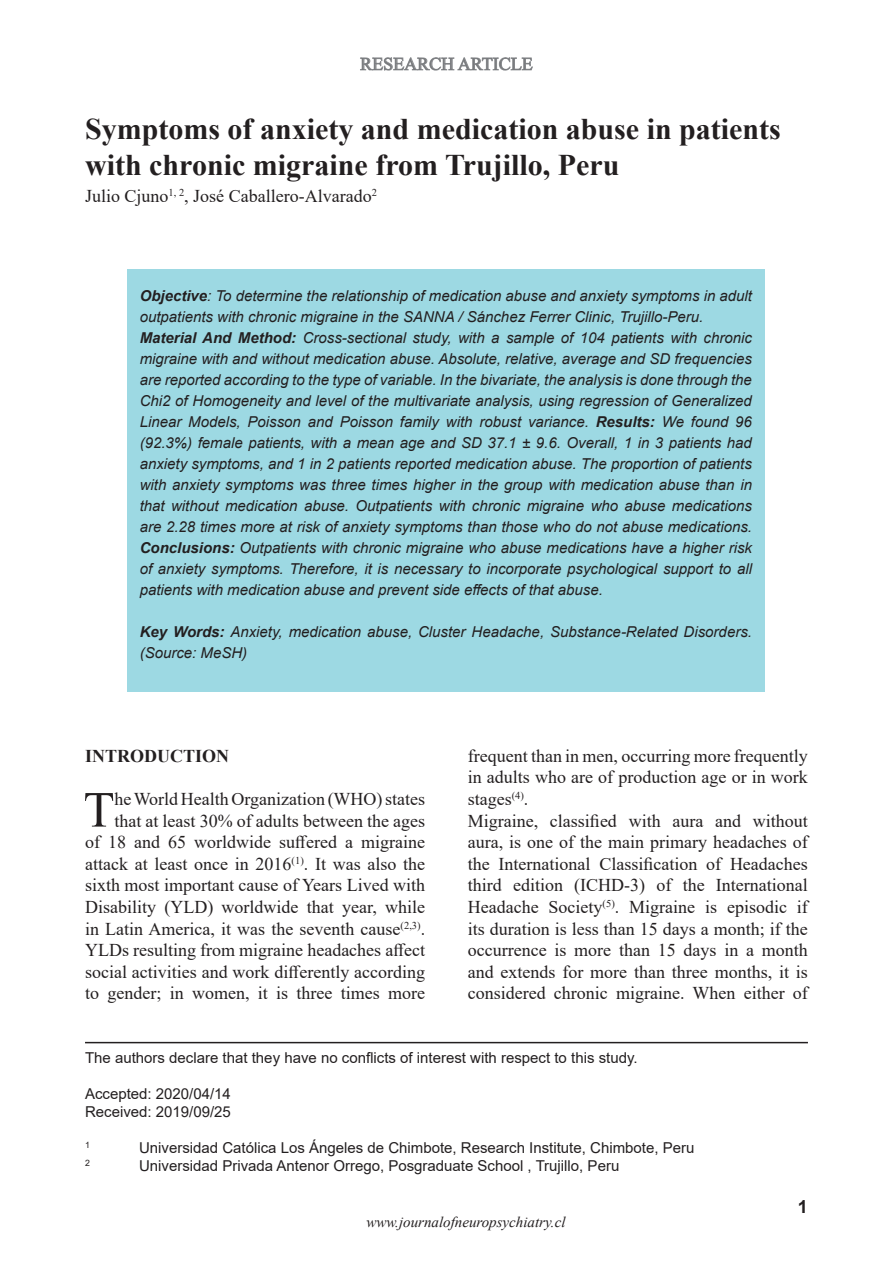
<style>
.page{position:relative;width:893px;height:1263px;background:#fff}
.page>*{position:absolute;margin:0;border:0;box-sizing:border-box;transform-origin:0 0}
.t1{font:50.55px "Times New Roman";color:#231f20}
.t2{font:700 30px/36px "Times New Roman";color:#231f20}
.t3{font:18px/21.6px "Times New Roman";color:#231f20;text-align:justify}
.t4{font:18px "Times New Roman";color:#76787b}
.t5{font:700 18px "Times New Roman";color:#231f20}
.t6{font:700 18px "Arial";color:#231f20}
.t7{font:italic 15px/21px "Arial";color:#231f20}
.t8{font:15px "Arial";color:#231f20}
.t9{font:italic 15px "Times New Roman";color:#231f20}
.t10{font:8.7px "Arial";color:#231f20}
.s1{font-weight:700}
</style>
<div class="page">
<div style="left:127px;top:269px;width:638px;height:422px;background:#9dd9e3"></div>
<hr style="left:85px;top:1042px;width:723px;height:1px;background:#231f20">
<svg style="left:360px;top:57px;width:173px;height:14px"></svg>
<p class="t4" style="left:360px;top:51px;width:174px">RESEARCH ARTICLE</p>
<p class="t2" style="left:85px;top:110px;width:697px">Symptoms of anxiety and medication abuse in patients with chronic migraine from Trujillo, Peru</p>
<p class="t3" style="left:85px;top:184px;width:293px">Julio Cjuno<sup>1,</sup> <sup>2</sup>, José Caballero-Alvarado<sup>2</sup></p>
<p class="t7" style="left:140px;top:285px;width:614px"><span class="s1">Objective</span>: To determine the relationship of medication abuse and anxiety symptoms in adult outpatients with chronic migraine in the SANNA / Sánchez Ferrer Clinic, Trujillo-Peru.</p>
<p class="t7" style="left:140px;top:327px;width:614px;text-align:justify"><span class="s1">Material And Method:</span> Cross-sectional study, with a sample of 104 patients with chronic migraine with and without medication abuse. Absolute, relative, average and SD frequencies are reported according to the type of variable. In the bivariate, the analysis is done through the Chi2 of Homogeneity and level of the multivariate analysis, using regression of Generalized Linear Models, Poisson and Poisson family with robust variance. <span class="s1">Results:</span> We found 96 (92.3%) female patients, with a mean age and SD 37.1 ± 9.6. Overall, 1 in 3 patients had anxiety symptoms, and 1 in 2 patients reported medication abuse. The proportion of patients with anxiety symptoms was three times higher in the group with medication abuse than in that without medication abuse. Outpatients with chronic migraine who abuse medications are 2.28 times more at risk of anxiety symptoms than those who do not abuse medications.<br><span class="s1">Conclusions:</span> Outpatients with chronic migraine who abuse medications have a higher risk of anxiety symptoms. Therefore, it is necessary to incorporate psychological support to all patients with medication abuse and prevent side effects of that abuse.</p>
<p class="t7" style="left:140px;top:621px;width:614px"><span class="s1">Key Words:</span> Anxiety, medication abuse, Cluster Headache, Substance-Related Disorders. (Source: MeSH)</p>
<p class="t5" style="left:85px;top:743px;width:145px">INTRODUCTION</p>
<p class="t1" style="left:84px;top:774px;width:32px">T</p>
<p class="t3" style="left:85px;top:787px;width:342px;text-align:right">he World Health Organization (WHO) states that at least 30% of adults between the ages<br>of 18 and 65 worldwide suffered a migraine attack at least once in 2016<sup>(1)</sup>. It was also the sixth most important cause of Years Lived with Disability (YLD) worldwide that year, while in Latin America, it was the seventh cause<sup>(2,3)</sup>.<br>YLDs resulting from migraine headaches affect social activities and work differently according to gender; in women, it is three times more</p>
<p class="t3" style="left:468px;top:744px;width:342px">frequent than in men, occurring more frequently in adults who are of production age or in work stages<sup>(4)</sup>.</p>
<p class="t3" style="left:468px;top:809px;width:342px">Migraine, classified with aura and without aura, is one of the main primary headaches of the International Classification of Headaches third edition (ICHD-3) of the International Headache Society<sup>(5)</sup>. Migraine is episodic if its duration is less than 15 days a month; if the occurrence is more than 15 days in a month and extends for more than three months, it is considered chronic migraine. When either of</p>
<p class="t8" style="left:85px;top:1048px;width:554px">The authors declare that they have no conflicts of interest with respect to this study.</p>
<p class="t8" style="left:85px;top:1084px;width:147px">Accepted: 2020/04/14</p>
<p class="t8" style="left:85px;top:1102px;width:147px">Received: 2019/09/25</p>
<p class="t10" style="left:85px;top:1139px;width:6px">1</p>
<p class="t8" style="left:139px;top:1138px;width:557px">Universidad Católica Los Ángeles de Chimbote, Research Institute, Chimbote, Peru</p>
<p class="t10" style="left:85px;top:1157px;width:6px">2</p>
<p class="t8" style="left:139px;top:1156px;width:482px">Universidad Privada Antenor Orrego, Posgraduate School , Trujillo, Peru</p>
<p class="t9" style="left:366px;top:1212px;width:201px">www.journalofneuropsychiatry.cl</p>
<p class="t6" style="left:798px;top:1193px;width:12px">1</p>
</div>
